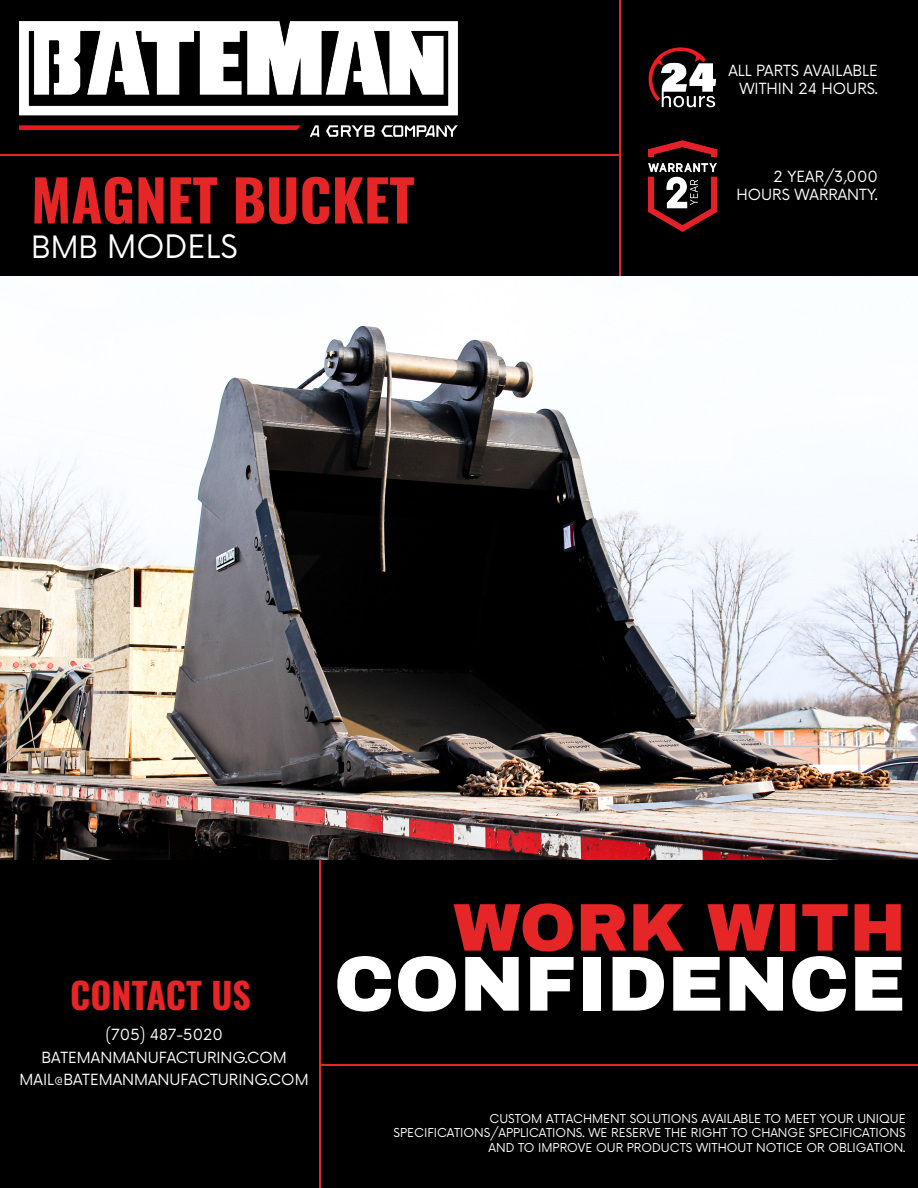
<style>
.page{position:relative;width:918px;height:1188px;background:#fff}
.page>*{position:absolute;margin:0;border:0;box-sizing:border-box;transform-origin:0 0}
.t1{font:900 78px "Archivo";color:#fff}
.t2{font:900 67.5px "Archivo";color:#e62527}
.t3{font:700 57px "Oswald";color:#e62527}
.t4{font:700 36px "Oswald";color:#e62527}
.t5{font:31.5px "Now";color:#fff}
.t6{font:15px/18px "Now";color:#fff;text-align:right}
.t7{font:12px/14.4px "Now";color:#fff;text-align:right}
.s1{font-size:30px}
</style>
<div class="page">
<div style="left:0;top:860px;width:918px;height:328px;background:#000"></div>
<div style="left:0;top:0;width:918px;height:276px;background:#000"></div>
<img style="left:648px;top:47px;width:69px;height:61px">
<img style="left:648px;top:140px;width:68px;height:91px">
<svg style="left:319px;top:860px;width:599px;height:328px"></svg>
<svg style="left:0;top:0;width:621px;height:276px"></svg>
<img style="left:0;top:325px;width:918px;height:535px">
<p class="t3" style="left:31px;top:171px;width:385px">MAGNET BUCKET</p>
<p class="t5" style="left:31px;top:221px;width:208px"><span class="s1">BMB</span> MODELS</p>
<p class="t6" style="left:728px;top:61px;width:151px">ALL PARTS AVAILABLE<br>WITHIN 24 HOURS.</p>
<p class="t6" style="left:736px;top:167px;width:143px">2 YEAR/3,000<br>HOURS WARRANTY.</p>
<h3 class="t4" style="left:70px;top:977px;width:182px">CONTACT US</h3>
<p class="t6" style="left:106px;top:1024px;width:119px">(705) 487-5020</p>
<p class="t6" style="left:20px;top:1045px;width:290px;line-height:22.6px;text-align:center">BATEMANMANUFACTURING.COM<br>MAIL@BATEMANMANUFACTURING.COM</p>
<h2 class="t2" style="left:453px;top:886px;width:454px">WORK WITH</h2>
<h1 class="t1" style="left:334px;top:936px;width:573px">CONFIDENCE</h1>
<p class="t7" style="left:394px;top:1110px;width:514px">CUSTOM ATTACHMENT SOLUTIONS AVAILABLE TO MEET YOUR UNIQUE<br>SPECIFICATIONS/APPLICATIONS. WE RESERVE THE RIGHT TO CHANGE SPECIFICATIONS<br>AND TO IMPROVE OUR PRODUCTS WITHOUT NOTICE OR OBLIGATION.</p>
</div>
